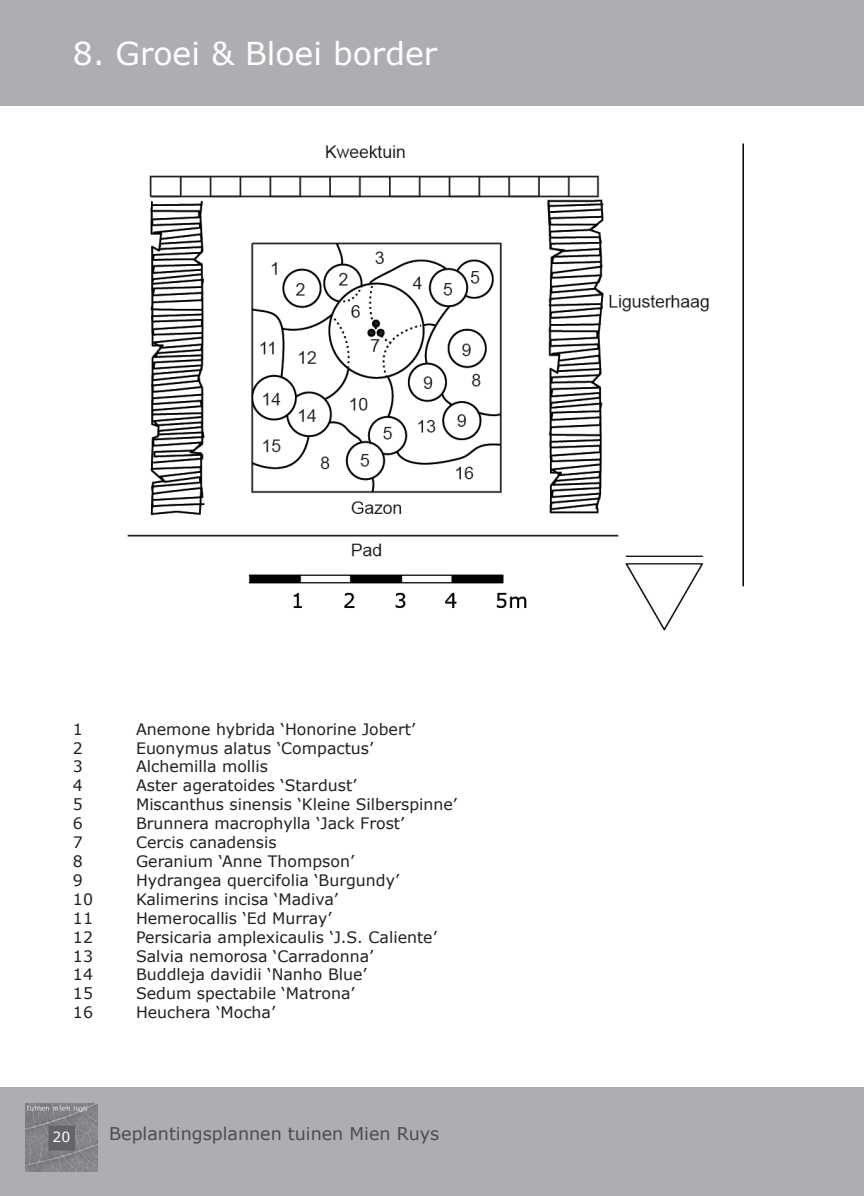
<style>
.page{position:relative;width:864px;height:1196px;background:#fff}
.page>*{position:absolute;margin:0;border:0;box-sizing:border-box;transform-origin:0 0}
.t1{font:31.5px "Verdana";color:#fff}
.t2{font:17.5px "Verdana";color:#4b4c4d}
.t3{font:15.75px "Verdana";color:#231f20}
.t4{font:14px "Verdana";color:#fff}
</style>
<div class="page">
<div style="left:0;top:1087px;width:863px;height:109px;background:#adaeb2"></div>
<div style="left:0;top:0;width:863px;height:106px;background:#adaeb2"></div>
<img style="left:26px;top:1103px;width:71px;height:68px">
<img style="left:127px;top:143px;width:616px;height:488px">
<h1 class="t1" style="left:73px;top:32px;width:365px">8. Groei &amp; Bloei border</h1>
<p class="t3" style="left:73px;top:718px;width:12px">1</p>
<p class="t3" style="left:136px;top:718px;width:280px">Anemone hybrida ‘Honorine Jobert’</p>
<p class="t3" style="left:73px;top:737px;width:12px">2</p>
<p class="t3" style="left:136px;top:737px;width:239px">Euonymus alatus ‘Compactus’</p>
<p class="t3" style="left:73px;top:756px;width:12px">3</p>
<p class="t3" style="left:136px;top:756px;width:133px">Alchemilla mollis</p>
<p class="t3" style="left:73px;top:775px;width:12px">4</p>
<p class="t3" style="left:136px;top:775px;width:222px">Aster ageratoides ‘Stardust’</p>
<p class="t3" style="left:73px;top:793px;width:12px">5</p>
<p class="t3" style="left:136px;top:793px;width:322px">Miscanthus sinensis ‘Kleine Silberspinne’</p>
<p class="t3" style="left:73px;top:812px;width:12px">6</p>
<p class="t3" style="left:136px;top:812px;width:270px">Brunnera macrophylla ‘Jack Frost’</p>
<p class="t3" style="left:73px;top:831px;width:12px">7</p>
<p class="t3" style="left:136px;top:831px;width:142px">Cercis canadensis</p>
<p class="t3" style="left:73px;top:850px;width:12px">8</p>
<p class="t3" style="left:136px;top:850px;width:220px">Geranium ‘Anne Thompson’</p>
<p class="t3" style="left:73px;top:869px;width:12px">9</p>
<p class="t3" style="left:136px;top:869px;width:264px">Hydrangea quercifolia ‘Burgundy’</p>
<p class="t3" style="left:73px;top:888px;width:22px">10</p>
<p class="t3" style="left:136px;top:888px;width:203px">Kalimerins incisa ‘Madiva’</p>
<p class="t3" style="left:73px;top:907px;width:22px">11</p>
<p class="t3" style="left:136px;top:907px;width:197px">Hemerocallis ‘Ed Murray’</p>
<p class="t3" style="left:73px;top:926px;width:22px">12</p>
<p class="t3" style="left:136px;top:926px;width:302px">Persicaria amplexicaulis ‘J.S. Caliente’</p>
<p class="t3" style="left:73px;top:945px;width:22px">13</p>
<p class="t3" style="left:136px;top:945px;width:239px">Salvia nemorosa ‘Carradonna’</p>
<p class="t3" style="left:73px;top:964px;width:22px">14</p>
<p class="t3" style="left:136px;top:964px;width:232px">Buddleja davidii ‘Nanho Blue’</p>
<p class="t3" style="left:73px;top:982px;width:22px">15</p>
<p class="t3" style="left:136px;top:982px;width:220px">Sedum spectabile ‘Matrona’</p>
<p class="t3" style="left:73px;top:1001px;width:22px">16</p>
<p class="t3" style="left:136px;top:1001px;width:141px">Heuchera ‘Mocha’</p>
<p class="t4" style="left:52px;top:1127px;width:19px">20</p>
<p class="t2" style="left:109px;top:1121px;width:331px">Beplantingsplannen tuinen Mien Ruys</p>
</div>
